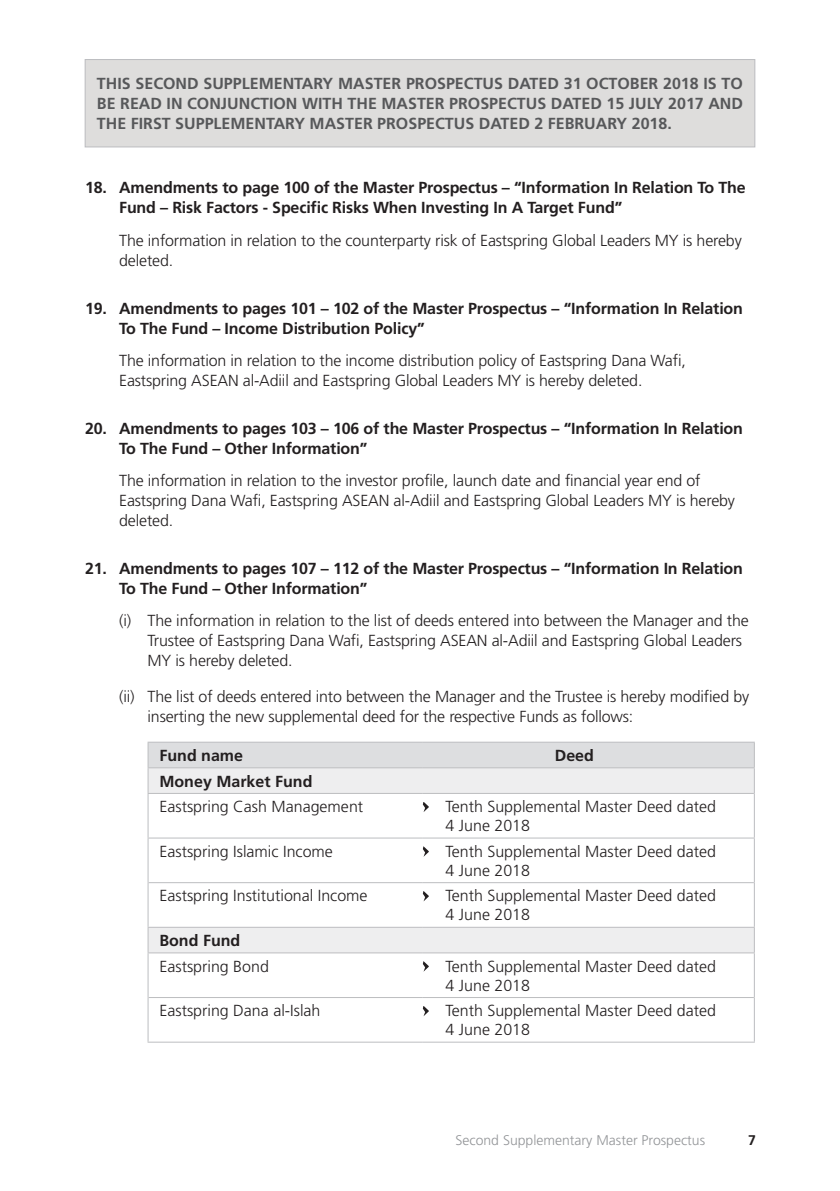
<style>
.page{position:relative;width:840px;height:1191px;background:#fff}
.page>*{position:absolute;margin:0;border:0;box-sizing:border-box;transform-origin:0 0}
.t1{font:300 16px/20px "Frutiger";letter-spacing:-.01em;color:#231f20}
.t2{font:700 16px/20px "Frutiger";letter-spacing:-.01em;color:#231f20}
.t3{font:700 16px/20px "Frutiger";color:#57585a;text-align:justify}
.t4{font:300 14px "Frutiger";color:#939598}
.t5{font:700 14px "Frutiger";color:#231f20}
</style>
<div class="page">
<div style="left:85px;top:60px;width:669px;height:87px;background:#dedddc"></div>
<div style="left:85px;top:59px;width:670px;height:88px;border:1px solid #bcbdc0"></div>
<svg style="left:148px;top:794px;width:605px;height:158px"></svg>
<hr style="left:147px;top:793px;width:275px;height:1px;background:#bcbdc0">
<hr style="left:422px;top:793px;width:331px;height:1px;background:#bcbdc0">
<hr style="left:147px;top:794px;width:1px;height:43px;background:#bcbdc0">
<hr style="left:753px;top:793px;width:1px;height:44px;background:#bcbdc0">
<hr style="left:147px;top:837px;width:275px;height:1px;background:#bcbdc0">
<hr style="left:147px;top:838px;width:1px;height:44px;background:#bcbdc0">
<hr style="left:422px;top:837px;width:332px;height:1px;background:#bcbdc0">
<hr style="left:753px;top:838px;width:1px;height:44px;background:#bcbdc0">
<hr style="left:147px;top:882px;width:1px;height:44px;background:#bcbdc0">
<hr style="left:753px;top:882px;width:1px;height:44px;background:#bcbdc0">
<hr style="left:147px;top:953px;width:1px;height:44px;background:#bcbdc0">
<hr style="left:753px;top:953px;width:1px;height:44px;background:#bcbdc0">
<hr style="left:147px;top:997px;width:1px;height:44px;background:#bcbdc0">
<hr style="left:753px;top:997px;width:1px;height:44px;background:#bcbdc0">
<hr style="left:147px;top:741px;width:275px;height:1px;background:#bcbdc0">
<hr style="left:422px;top:741px;width:332px;height:1px;background:#bcbdc0">
<svg style="left:147px;top:742px;width:607px;height:51px;background:#e4e5e6"></svg>
<hr style="left:147px;top:767px;width:275px;height:1px;background:#bcbdc0">
<hr style="left:422px;top:767px;width:332px;height:1px;background:#bcbdc0">
<hr style="left:148px;top:882px;width:274px;height:1px;background:#bcbdc0">
<hr style="left:422px;top:882px;width:331px;height:1px;background:#bcbdc0">
<hr style="left:147px;top:926px;width:275px;height:1px;background:#bcbdc0">
<svg style="left:147px;top:927px;width:1px;height:25px"></svg>
<hr style="left:422px;top:926px;width:332px;height:1px;background:#bcbdc0">
<svg style="left:753px;top:927px;width:1px;height:25px"></svg>
<hr style="left:147px;top:952px;width:275px;height:1px;background:#bcbdc0">
<hr style="left:422px;top:952px;width:332px;height:1px;background:#bcbdc0">
<hr style="left:148px;top:997px;width:274px;height:1px;background:#bcbdc0">
<hr style="left:422px;top:997px;width:331px;height:1px;background:#bcbdc0">
<hr style="left:147px;top:1041px;width:275px;height:1px;background:#bcbdc0">
<hr style="left:422px;top:1041px;width:332px;height:1px;background:#bcbdc0">
<svg style="left:422px;top:801px;width:6px;height:11px"></svg>
<svg style="left:422px;top:845px;width:6px;height:12px"></svg>
<svg style="left:422px;top:890px;width:6px;height:11px"></svg>
<svg style="left:422px;top:961px;width:6px;height:10px"></svg>
<svg style="left:422px;top:1006px;width:6px;height:10px"></svg>
<p class="t3" style="left:97px;top:74px;width:647px">THIS SECOND SUPPLEMENTARY MASTER PROSPECTUS DATED 31 OCTOBER 2018 IS TO BE READ IN CONJUNCTION WITH THE MASTER PROSPECTUS DATED 15 JULY 2017 AND THE FIRST SUPPLEMENTARY MASTER PROSPECTUS DATED 2 FEBRUARY 2018.</p>
<p class="t2" style="left:119px;top:178px;width:627px;text-indent:-34px">18. Amendments to page 100 of the Master Prospectus – “Information In Relation To The<br>Fund – Risk Factors - Specific Risks When Investing In A Target Fund”</p>
<p class="t1" style="left:119px;top:230px;width:623px">The information in relation to the counterparty risk of Eastspring Global Leaders MY is hereby deleted.</p>
<p class="t2" style="left:119px;top:298px;width:625px;text-indent:-34px">19. Amendments to pages 101 – 102 of the Master Prospectus – “Information In Relation<br>To The Fund – Income Distribution Policy”</p>
<p class="t1" style="left:119px;top:350px;width:568px">The information in relation to the income distribution policy of Eastspring Dana Wafi,<br>Eastspring ASEAN al-Adiil and Eastspring Global Leaders MY is hereby deleted.</p>
<p class="t2" style="left:119px;top:418px;width:625px;text-indent:-34px">20. Amendments to pages 103 – 106 of the Master Prospectus – “Information In Relation<br>To The Fund – Other Information”</p>
<p class="t1" style="left:119px;top:470px;width:617px">The information in relation to the investor profile, launch date and financial year end of<br>Eastspring Dana Wafi, Eastspring ASEAN al-Adiil and Eastspring Global Leaders MY is hereby deleted.</p>
<p class="t2" style="left:119px;top:558px;width:625px;text-indent:-34px">21. Amendments to pages 107 – 112 of the Master Prospectus – “Information In Relation<br>To The Fund – Other Information”</p>
<p class="t1" style="left:147px;top:610px;width:602px;text-indent:-28px">(i) The information in relation to the list of deeds entered into between the Manager and the<br>Trustee of Eastspring Dana Wafi, Eastspring ASEAN al-Adiil and Eastspring Global Leaders<br>MY is hereby deleted.</p>
<p class="t1" style="left:147px;top:686px;width:603px;text-indent:-28px">(ii) The list of deeds entered into between the Manager and the Trustee is hereby modified by inserting the new supplemental deed for the respective Funds as follows:</p>
<p class="t2" style="left:159px;top:745px;width:85px">Fund name</p>
<p class="t2" style="left:554px;top:745px;width:41px">Deed</p>
<p class="t2" style="left:159px;top:771px;width:154px">Money Market Fund</p>
<p class="t1" style="left:159px;top:796px;width:205px">Eastspring Cash Management</p>
<p class="t1" style="left:445px;top:797px;width:272px;line-height:19px">Tenth Supplemental Master Deed dated<br>4 June 2018</p>
<p class="t1" style="left:159px;top:841px;width:175px">Eastspring Islamic Income</p>
<p class="t1" style="left:445px;top:841px;width:272px;line-height:19px">Tenth Supplemental Master Deed dated<br>4 June 2018</p>
<p class="t1" style="left:159px;top:886px;width:210px">Eastspring Institutional Income</p>
<p class="t1" style="left:445px;top:886px;width:272px;line-height:19px">Tenth Supplemental Master Deed dated<br>4 June 2018</p>
<p class="t2" style="left:159px;top:930px;width:82px">Bond Fund</p>
<p class="t1" style="left:159px;top:956px;width:111px">Eastspring Bond</p>
<p class="t1" style="left:445px;top:956px;width:272px;line-height:19px">Tenth Supplemental Master Deed dated<br>4 June 2018</p>
<p class="t1" style="left:159px;top:1000px;width:162px">Eastspring Dana al-Islah</p>
<p class="t1" style="left:445px;top:1001px;width:272px;line-height:19px">Tenth Supplemental Master Deed dated<br>4 June 2018</p>
<p class="t4" style="left:455px;top:1132px;width:251px">Second Supplementary Master Prospectus</p>
<p class="t5" style="left:747px;top:1131px;width:9px">7</p>
</div>
